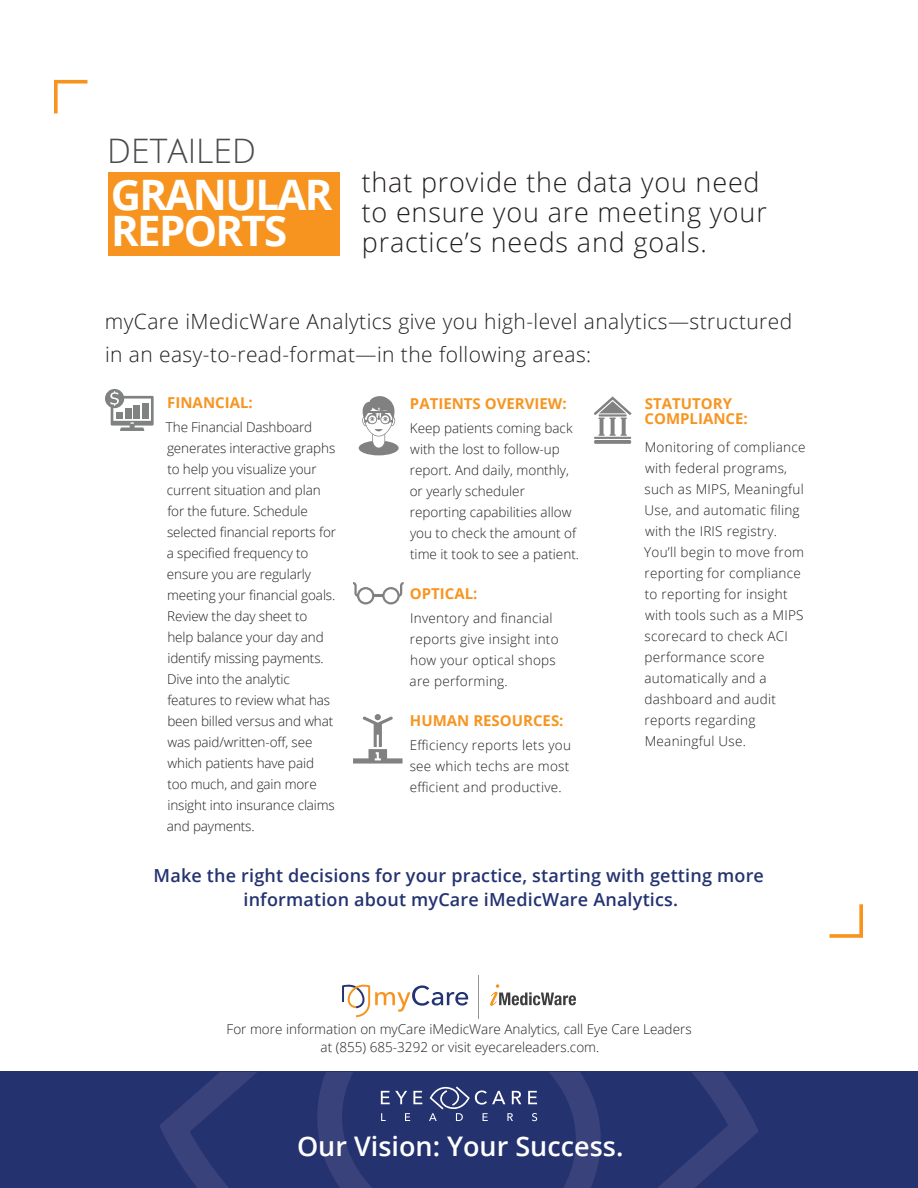
<style>
.page{position:relative;width:918px;height:1188px;background:#fff}
.page>*{position:absolute;margin:0;border:0;box-sizing:border-box;transform-origin:0 0}
.t1{font:700 42px/36px "Open Sans";letter-spacing:-.04em;color:#fff}
.t2{font:300 33.75px "Open Sans";color:#494a4a}
.t3{font:300 27px/30px "Open Sans";letter-spacing:.03em;color:#231f20}
.t4{font:600 27px "Open Sans";color:#fff}
.t5{font:300 21px/33px "Open Sans";letter-spacing:.02em;color:#231f20}
.t6{font:600 18px/24px "Open Sans";letter-spacing:.01em;color:#243371;text-align:center}
.t7{font:700 15px/15px "Open Sans";color:#f79521}
.t8{font:300 13.5px/21px "Open Sans";color:#231f20}
.t9{font:300 13.5px/21px "Open Sans";letter-spacing:.02em;color:#231f20}
</style>
<div class="page">
<svg style="left:594px;top:396px;width:38px;height:48px"></svg>
<svg style="left:54px;top:80px;width:33px;height:33px"></svg>
<div style="left:0;top:1072px;width:918px;height:116px;background:#243270"></div>
<svg style="left:549px;top:1072px;width:52px;height:116px"></svg>
<svg style="left:159px;top:1072px;width:98px;height:116px"></svg>
<svg style="left:658px;top:1072px;width:100px;height:116px"></svg>
<svg style="left:317px;top:1072px;width:55px;height:116px"></svg>
<svg style="left:381px;top:1091px;width:26px;height:13px"></svg>
<svg style="left:413px;top:1091px;width:9px;height:13px"></svg>
<svg style="left:528px;top:1091px;width:9px;height:13px"></svg>
<svg style="left:381px;top:1113px;width:5px;height:8px"></svg>
<svg style="left:405px;top:1113px;width:5px;height:8px"></svg>
<svg style="left:429px;top:1086px;width:92px;height:35px"></svg>
<svg style="left:532px;top:1113px;width:5px;height:8px"></svg>
<svg style="left:342px;top:984px;width:126px;height:33px"></svg>
<svg style="left:490px;top:984px;width:86px;height:22px"></svg>
<hr style="left:478px;top:975px;width:1px;height:43px;background:#969492">
<div style="left:108px;top:172px;width:231px;height:83px;background:#f79420"></div>
<svg style="left:353px;top:582px;width:51px;height:22px"></svg>
<div style="left:105px;top:389px;width:19px;height:19px;background:#808181;border-radius:50%"></div>
<svg style="left:110px;top:391px;width:44px;height:40px"></svg>
<svg style="left:353px;top:714px;width:50px;height:50px"></svg>
<svg style="left:359px;top:396px;width:40px;height:59px"></svg>
<svg style="left:829px;top:904px;width:34px;height:34px"></svg>
<h2 class="t2" style="left:107px;top:127px;width:150px">DETAILED</h2>
<h1 class="t1" style="left:111px;top:175px;width:223px">GRANULAR<br>REPORTS</h1>
<h3 class="t3" style="left:362px;top:166px;width:407px">that provide the data you need to ensure you are meeting your practice’s needs and goals.</h3>
<h3 class="t5" style="left:105px;top:304px;width:689px">myCare iMedicWare Analytics give you high-level analytics—structured in an easy-to-read-format—in the following areas:</h3>
<p class="t7" style="left:167px;top:394px;width:87px">FINANCIAL:</p>
<p class="t8" style="left:166px;top:416px;width:172px">The Financial Dashboard generates interactive graphs to help you visualize your current situation and plan for the future. Schedule selected financial reports for a specified frequency to ensure you are regularly meeting your financial goals.<br>Review the day sheet to<br>help balance your day and identify missing payments.<br>Dive into the analytic features to review what has been billed versus and what was paid/written-off, see which patients have paid<br>too much, and gain more insight into insurance claims and payments.</p>
<p class="t7" style="left:410px;top:396px;width:158px">PATIENTS OVERVIEW:</p>
<p class="t8" style="left:410px;top:418px;width:171px">Keep patients coming back with the lost to follow-up report. And daily, monthly, or yearly scheduler reporting capabilities allow you to check the amount of time it took to see a patient.</p>
<p class="t7" style="left:410px;top:586px;width:69px">OPTICAL:</p>
<p class="t9" style="left:410px;top:608px;width:151px">Inventory and financial reports give insight into how your optical shops are performing.</p>
<p class="t7" style="left:410px;top:713px;width:155px">HUMAN RESOURCES:</p>
<p class="t9" style="left:410px;top:735px;width:163px">Efficiency reports lets you see which techs are most efficient and productive.</p>
<p class="t7" style="left:645px;top:396px;width:105px">STATUTORY<br>COMPLIANCE:</p>
<p class="t9" style="left:644px;top:436px;width:163px">Monitoring of compliance with federal programs, such as MIPS, Meaningful<br>Use, and automatic filing with the IRIS registry.<br>You’ll begin to move from reporting for compliance to reporting for insight with tools such as a MIPS scorecard to check ACI performance score automatically and a dashboard and audit reports regarding<br>Meaningful Use.</p>
<h3 class="t6" style="left:154px;top:863px;width:612px">Make the right decisions for your practice, starting with getting more information about myCare iMedicWare Analytics.</h3>
<p class="t8" style="left:227px;top:1020px;width:467px;line-height:18px;text-align:center">For more information on myCare iMedicWare Analytics, call Eye Care Leaders at (855) 685-3292 or visit eyecareleaders.com.</p>
<h3 class="t4" style="left:297px;top:1127px;width:328px">Our Vision: Your Success.</h3>
</div>
